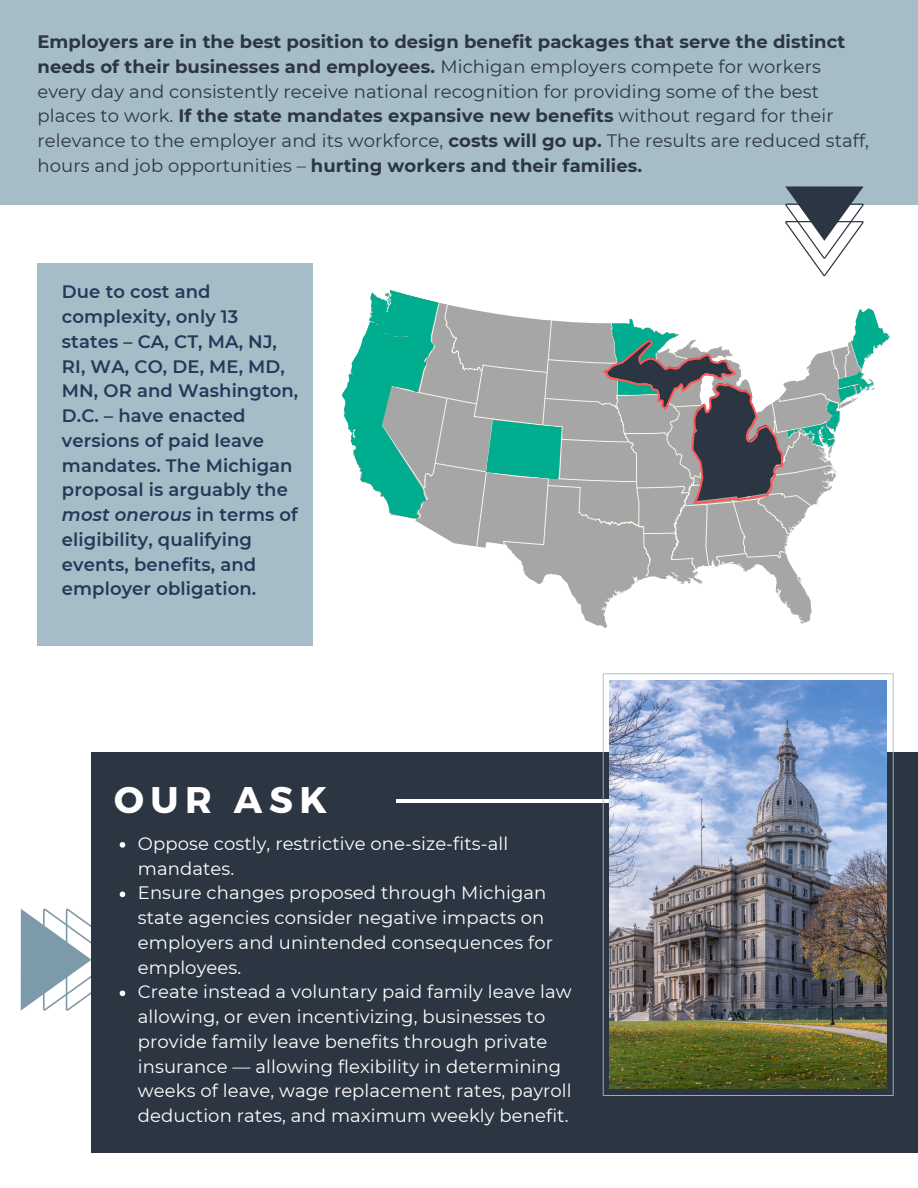
<style>
.page{position:relative;width:918px;height:1188px;background:#fff}
.page>*{position:absolute;margin:0;border:0;box-sizing:border-box;transform-origin:0 0}
.t1{font:700 37.05px "Montserrat";letter-spacing:.18em;color:#fff}
.t2{font:18px/24.8px "Montserrat";letter-spacing:.005em;color:#2c3642}
.t3{font:18px/24.8px "Montserrat";letter-spacing:.005em;color:#fff}
.t4{font:600 18px/24.8px "Montserrat";letter-spacing:.005em;color:#203b59}
.s1{font-weight:700}
.s2{font-style:italic}
</style>
<div class="page">
<div style="left:0;top:0;width:918px;height:205px;background:#a6bcc6"></div>
<div style="left:91px;top:752px;width:827px;height:401px;background:#2c3642"></div>
<hr style="left:396px;top:799px;width:316px;height:4px;background:#fff">
<svg style="left:603px;top:673px;width:291px;height:423px"></svg>
<img style="left:610px;top:680px;width:277px;height:409px">
<svg style="left:120px;top:842px;width:5px;height:6px"></svg>
<svg style="left:120px;top:892px;width:5px;height:5px"></svg>
<svg style="left:21px;top:909px;width:105px;height:102px"></svg>
<svg style="left:526px;top:335px;width:364px;height:293px"></svg>
<svg style="left:342px;top:290px;width:547px;height:285px"></svg>
<div style="left:37px;top:263px;width:276px;height:383px;background:#a6bcc6"></div>
<svg style="left:785px;top:186px;width:79px;height:90px"></svg>
<p class="t2" style="left:37px;top:29px;width:833px"><span class="s1">Employers are in the best position to design benefit packages that serve the distinct needs of their businesses and employees.</span> Michigan employers compete for workers every day and consistently receive national recognition for providing some of the best places to work. <span class="s1">If the state mandates expansive new benefits</span> without regard for their relevance to the employer and its workforce, <span class="s1">costs will go up.</span> The results are reduced staff, hours and job opportunities – <span class="s1">hurting workers and their families.</span></p>
<p class="t4" style="left:62px;top:279px;width:238px">Due to cost and complexity, only 13 states – CA, CT, MA, NJ,<br>RI, WA, CO, DE, ME, MD,<br>MN, OR and Washington,<br>D.C. – have enacted versions of paid leave mandates. The Michigan proposal is arguably the <span class="s2">most onerous</span> in terms of eligibility, qualifying events, benefits, and employer obligation.</p>
<h2 class="t1" style="left:114px;top:775px;width:215px">OUR ASK</h2>
<p class="t3" style="left:138px;top:831px;width:372px">Oppose costly, restrictive one-size-fits-all mandates.</p>
<p class="t3" style="left:138px;top:881px;width:417px">Ensure changes proposed through Michigan state agencies consider negative impacts on employers and unintended consequences for employees.</p>
<p class="t3" style="left:138px;top:980px;width:435px">Create instead a voluntary paid family leave law allowing, or even incentivizing, businesses to provide family leave benefits through private insurance — allowing flexibility in determining weeks of leave, wage replacement rates, payroll deduction rates, and maximum weekly benefit.</p>
</div>
